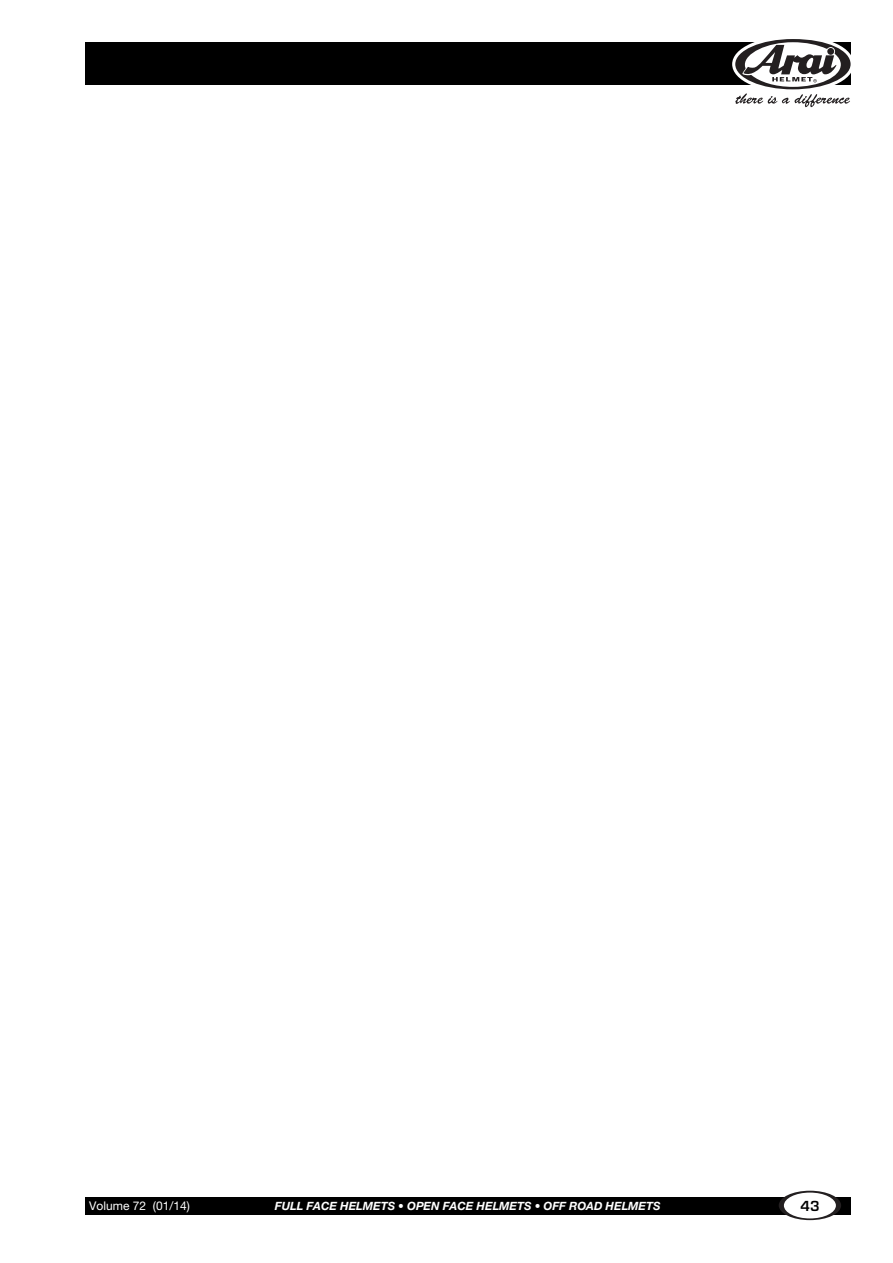
<style>
.page{position:relative;width:893px;height:1263px;background:#fff}
.page>*{position:absolute;margin:0;border:0;box-sizing:border-box;transform-origin:0 0}
.t1{font:600 13.5px "Eurostile";color:#000}
.t2{font:12px "Helvetica Neue";color:#fff}
.t3{font:italic 700 11.4px "Helvetica Neue";color:#fff}
</style>
<div class="page">
<div style="left:85px;top:43px;width:765px;height:42px;background:#000"></div>
<svg style="left:732px;top:39px;width:119px;height:68px"></svg>
<div style="left:85px;top:1197px;width:765px;height:17px;background:#000"></div>
<svg style="left:779px;top:1191px;width:62px;height:29px"></svg>
<div style="left:784px;top:1192px;width:52px;height:26px;background:#fff;border-radius:50%"></div>
<p class="t2" style="left:89px;top:1201px;width:102px">Volume 72 (01/14)</p>
<p class="t3" style="left:275px;top:1201px;width:387px">FULL FACE HELMETS • OPEN FACE HELMETS • OFF ROAD HELMETS</p>
<p class="t1" style="left:800px;top:1200px;width:21px">43</p>
</div>
